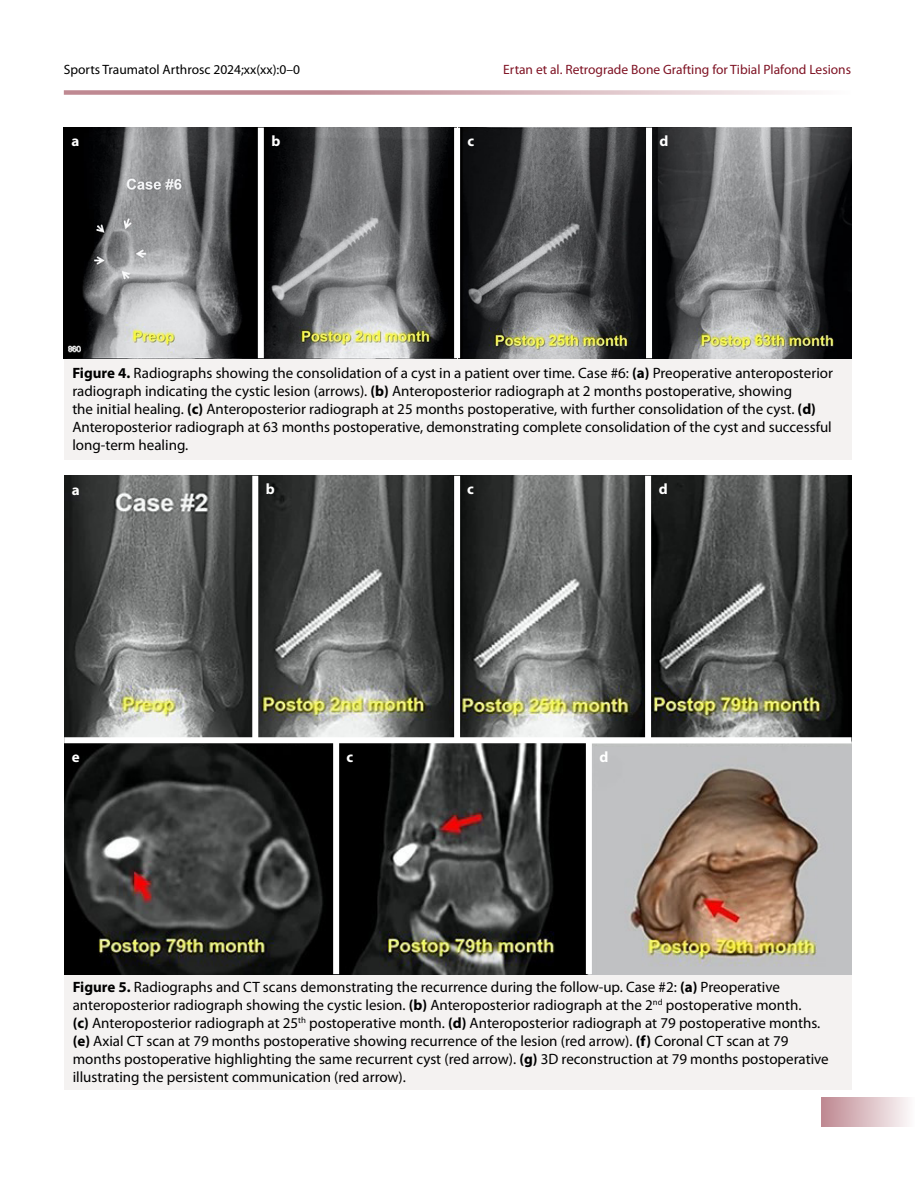
<style>
.page{position:relative;width:915px;height:1191px;background:#fff}
.page>*{position:absolute;margin:0;border:0;box-sizing:border-box;transform-origin:0 0}
.t1{font:15px/18px "Myriad Pro";color:#000}
.t2{font:700 15px "Myriad Pro";color:#fff}
.t3{font:13.5px "Myriad Pro";color:#7f1324}
.t4{font:13.5px "Myriad Pro";color:#000}
.s1{font-weight:700}
</style>
<div class="page">
<div style="left:821px;top:1097px;width:93px;height:30px;background:linear-gradient(to right,#be8790,#fdfbfb)"></div>
<svg style="left:64px;top:90px;width:746px;height:5px;background:#d6b3b9"></svg>
<div style="left:64px;top:357px;width:786px;height:102px;background:#f4f2f1"></div>
<img style="left:64px;top:128px;width:390px;height:230px">
<img style="left:460px;top:128px;width:390px;height:230px">
<div style="left:258px;top:128px;width:6px;height:230px;background:#fff"></div>
<div style="left:454px;top:128px;width:6px;height:230px;background:#fff"></div>
<div style="left:645px;top:128px;width:6px;height:230px;background:#fff"></div>
<div style="left:64px;top:973px;width:787px;height:116px;background:#f4f2f1"></div>
<img style="left:64px;top:476px;width:787px;height:498px">
<div style="left:64px;top:737px;width:787px;height:6px;background:#fff"></div>
<div style="left:252px;top:476px;width:6px;height:266px;background:#fff"></div>
<div style="left:454px;top:476px;width:6px;height:266px;background:#fff"></div>
<div style="left:585px;top:739px;width:6px;height:235px;background:#fff"></div>
<div style="left:333px;top:739px;width:6px;height:235px;background:#fff"></div>
<div style="left:645px;top:476px;width:6px;height:266px;background:#fff"></div>
<p class="t4" style="left:64px;top:61px;width:237px">Sports Traumatol Arthrosc 2024;xx(xx):0–0</p>
<p class="t3" style="left:503px;top:61px;width:349px">Ertan et al. Retrograde Bone Grafting for Tibial Plafond Lesions</p>
<p class="t2" style="left:71px;top:132px;width:9px">a</p>
<p class="t2" style="left:271px;top:132px;width:10px">b</p>
<p class="t2" style="left:467px;top:132px;width:8px">c</p>
<p class="t2" style="left:659px;top:132px;width:10px">d</p>
<p class="t1" style="left:72px;top:364px;width:761px"><span class="s1">Figure 4.</span> Radiographs showing the consolidation of a cyst in a patient over time. Case #6: <span class="s1">(a)</span> Preoperative anteroposterior radiograph indicating the cystic lesion (arrows). <span class="s1">(b)</span> Anteroposterior radiograph at 2 months postoperative, showing<br>the initial healing. <span class="s1">(c)</span> Anteroposterior radiograph at 25 months postoperative, with further consolidation of the cyst. <span class="s1">(d)<br></span>Anteroposterior radiograph at 63 months postoperative, demonstrating complete consolidation of the cyst and successful long-term healing.</p>
<p class="t2" style="left:72px;top:480px;width:9px">a</p>
<p class="t2" style="left:266px;top:479px;width:10px">b</p>
<p class="t2" style="left:72px;top:747px;width:9px">e</p>
<p class="t2" style="left:346px;top:747px;width:8px">c</p>
<p class="t2" style="left:467px;top:479px;width:8px">c</p>
<p class="t2" style="left:658px;top:479px;width:10px">d</p>
<p class="t2" style="left:599px;top:747px;width:10px">d</p>
<p class="t1" style="left:73px;top:977px;width:757px"><span class="s1">Figure 5.</span> Radiographs and CT scans demonstrating the recurrence during the follow-up. Case #2: <span class="s1">(a)</span> Preoperative anteroposterior radiograph showing the cystic lesion. <span class="s1">(b)</span> Anteroposterior radiograph at the 2<sup>nd</sup> postoperative month.<br><span class="s1">(c)</span> Anteroposterior radiograph at 25<sup>th</sup> postoperative month. <span class="s1">(d)</span> Anteroposterior radiograph at 79 postoperative months. <span class="s1">(e)</span> Axial CT scan at 79 months postoperative showing recurrence of the lesion (red arrow). <span class="s1">(f)</span> Coronal CT scan at 79 months postoperative highlighting the same recurrent cyst (red arrow). <span class="s1">(g)</span> 3D reconstruction at 79 months postoperative illustrating the persistent communication (red arrow).</p>
</div>
